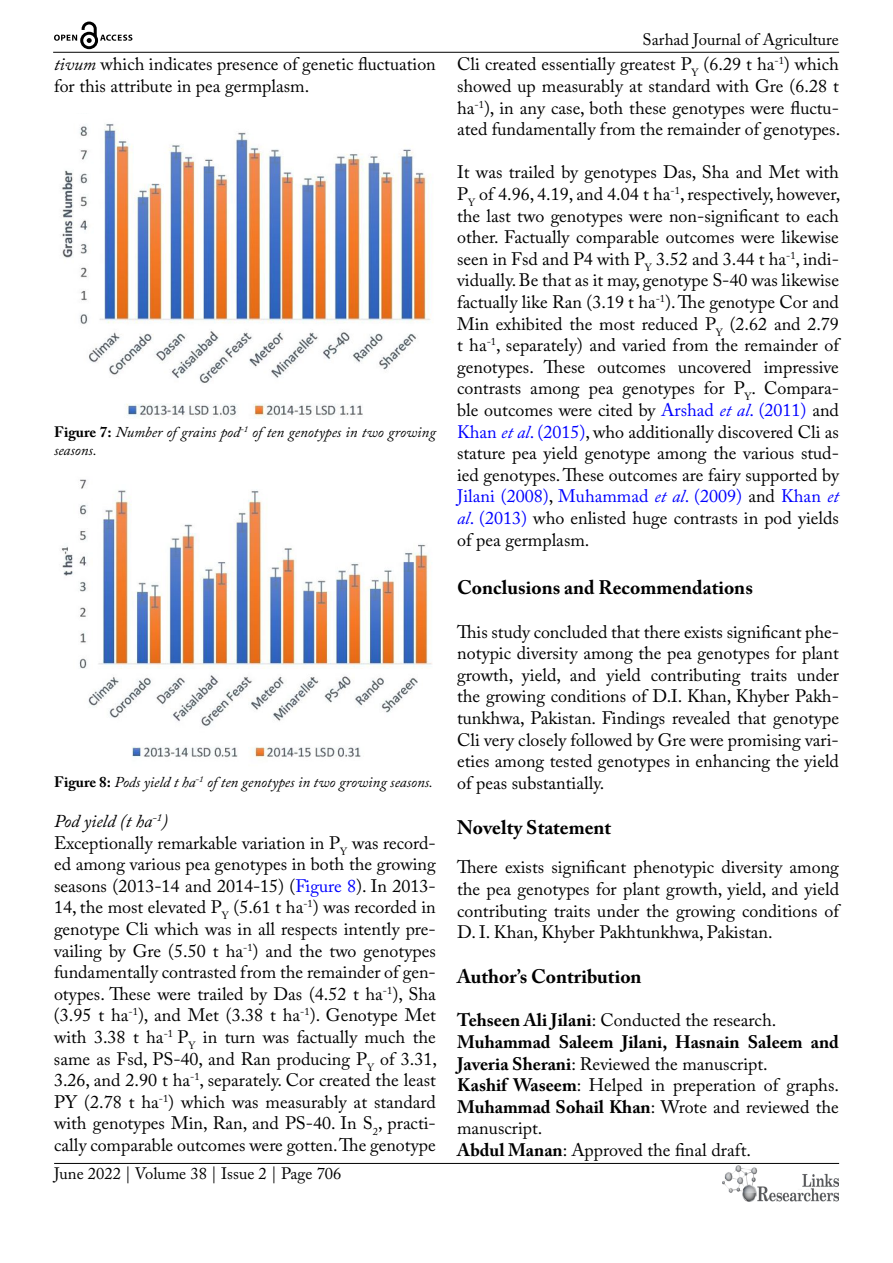
<style>
.page{position:relative;width:893px;height:1263px;background:#fff}
.page>*{position:absolute;margin:0;border:0;box-sizing:border-box;transform-origin:0 0}
.t1{font:700 19.5px "Adobe Caslon Pro";color:#000}
.t2{font:18px/21.6px "Adobe Caslon Pro";color:#000;text-align:justify}
.t3{font:16.5px "Adobe Caslon Pro";color:#000}
.t4{font:italic 15px/18px "Adobe Caslon Pro";color:#000}
.s1{font-style:italic}
.s2{font-weight:700;font-style:normal}
.s3{color:#00f}
.s4{font-style:italic;color:#00f}
.s5{font-weight:700}
</style>
<div class="page">
<hr style="left:53px;top:52px;width:786px;height:1px;background:#000">
<hr style="left:54px;top:1163px;width:785px;height:1px;background:#000">
<img style="left:722px;top:1166px;width:117px;height:36px">
<svg style="left:54px;top:22px;width:78px;height:27px"></svg>
<img style="left:62px;top:123px;width:369px;height:295px">
<img style="left:61px;top:479px;width:371px;height:279px">
<p class="t2" style="left:54px;top:53px;width:383px"><span class="s1">tivum</span> which indicates presence of genetic fluctuation for this attribute in pea germplasm.</p>
<p class="t4" style="left:54px;top:423px;width:383px"><span class="s2">Figure 7:</span> Number of grains pod<sup>-1</sup> of ten genotypes in two growing seasons.</p>
<p class="t4" style="left:54px;top:773px;width:381px"><span class="s2">Figure 8:</span> Pods yield t ha<sup>-1</sup> of ten genotypes in two growing seasons.</p>
<p class="t2" style="left:54px;top:810px;width:385px;text-align:left"><span class="s1">Pod yield (t ha</span><sup>-1</sup><span class="s1">)<br></span>Exceptionally remarkable variation in P<sub>Y</sub> was record&shy;ed among various pea genotypes in both the growing seasons (2013-14 and 2014-15) (<span class="s3">Figure 8</span>). In 2013- 14, the most elevated P<sub>Y</sub> (5.61 t ha<sup>-1</sup>) was recorded in genotype Cli which was in all respects intently pre&shy;vailing by Gre (5.50 t ha<sup>-1</sup>) and the two genotypes fundamentally contrasted from the remainder of gen&shy;otypes. These were trailed by Das (4.52 t ha<sup>-1</sup>), Sha (3.95 t ha<sup>-1</sup>), and Met (3.38 t ha<sup>-1</sup>). Genotype Met with 3.38 t ha<sup>-1</sup> P<sub>Y</sub> in turn was factually much the same as Fsd, PS-40, and Ran producing P<sub>Y</sub> of 3.31, 3.26, and 2.90 t ha<sup>-1</sup>, separately. Cor created the least PY (2.78 t ha<sup>-1</sup>) which was measurably at standard with genotypes Min, Ran, and PS-40. In S<sub>2</sub>, practi&shy;cally comparable outcomes were gotten. The genotype</p>
<p class="t3" style="left:54px;top:1164px;width:289px">June 2022 | Volume 38 | Issue 2 | Page 706</p>
<p class="t3" style="left:643px;top:30px;width:198px">Sarhad Journal of Agriculture</p>
<p class="t2" style="left:457px;top:53px;width:385px">Cli created essentially greatest P<sub>Y</sub> (6.29 t ha<sup>-1</sup>) which showed up measurably at standard with Gre (6.28 t ha<sup>-1</sup>), in any case, both these genotypes were fluctu&shy;ated fundamentally from the remainder of genotypes.</p>
<p class="t2" style="left:457px;top:161px;width:385px">It was trailed by genotypes Das, Sha and Met with P<sub>Y</sub> of 4.96, 4.19, and 4.04 t ha<sup>-1</sup>, respectively, however, the last two genotypes were non-significant to each other. Factually comparable outcomes were likewise seen in Fsd and P4 with P<sub>Y</sub> 3.52 and 3.44 t ha<sup>-1</sup>, indi&shy;vidually. Be that as it may, genotype S-40 was likewise factually like Ran (3.19 t ha<sup>-1</sup>). The genotype Cor and Min exhibited the most reduced P<sub>Y</sub> (2.62 and 2.79 t ha<sup>-1</sup>, separately) and varied from the remainder of genotypes. These outcomes uncovered impressive contrasts among pea genotypes for P<sub>Y</sub>. Compara&shy;ble outcomes were cited by <span class="s3">Arshad</span> <span class="s4">et al</span><span class="s3">. (2011)</span> and <span class="s3">Khan</span> <span class="s4">et al</span><span class="s3">. (2015)</span>, who additionally discovered Cli as stature pea yield genotype among the various stud&shy;ied genotypes. These outcomes are fairy supported by <span class="s3">Jilani (2008)</span>, <span class="s3">Muhammad</span> <span class="s4">et al</span><span class="s3">. (2009)</span> and <span class="s3">Khan</span> <span class="s4">et al</span><span class="s3">. (2013)</span> who enlisted huge contrasts in pod yields of pea germplasm.</p>
<p class="t1" style="left:457px;top:576px;width:297px">Conclusions and Recommendations</p>
<p class="t2" style="left:457px;top:620px;width:383px">This study concluded that there exists significant phe&shy;notypic diversity among the pea genotypes for plant growth, yield, and yield contributing traits under the growing conditions of D.I. Khan, Khyber Pakh&shy;tunkhwa, Pakistan. Findings revealed that genotype Cli very closely followed by Gre were promising vari&shy;eties among tested genotypes in enhancing the yield of peas substantially.</p>
<p class="t1" style="left:457px;top:815px;width:156px">Novelty Statement</p>
<p class="t2" style="left:457px;top:856px;width:383px">There exists significant phenotypic diversity among the pea genotypes for plant growth, yield, and yield contributing traits under the growing conditions of D. I. Khan, Khyber Pakhtunkhwa, Pakistan.</p>
<p class="t1" style="left:457px;top:965px;width:186px">Author’s Contribution</p>
<p class="t2" style="left:457px;top:1009px;width:383px;text-align:left"><span class="s5">Tehseen Ali Jilani</span>: Conducted the research.<br><span class="s5">Muhammad Saleem Jilani, Hasnain Saleem and Javeria Sherani</span>: Reviewed the manuscript.<br><span class="s5">Kashif Waseem</span>: Helped in preperation of graphs.<br><span class="s5">Muhammad Sohail Khan</span>: Wrote and reviewed the manuscript.<br><span class="s5">Abdul Manan</span>: Approved the final draft.</p>
</div>
